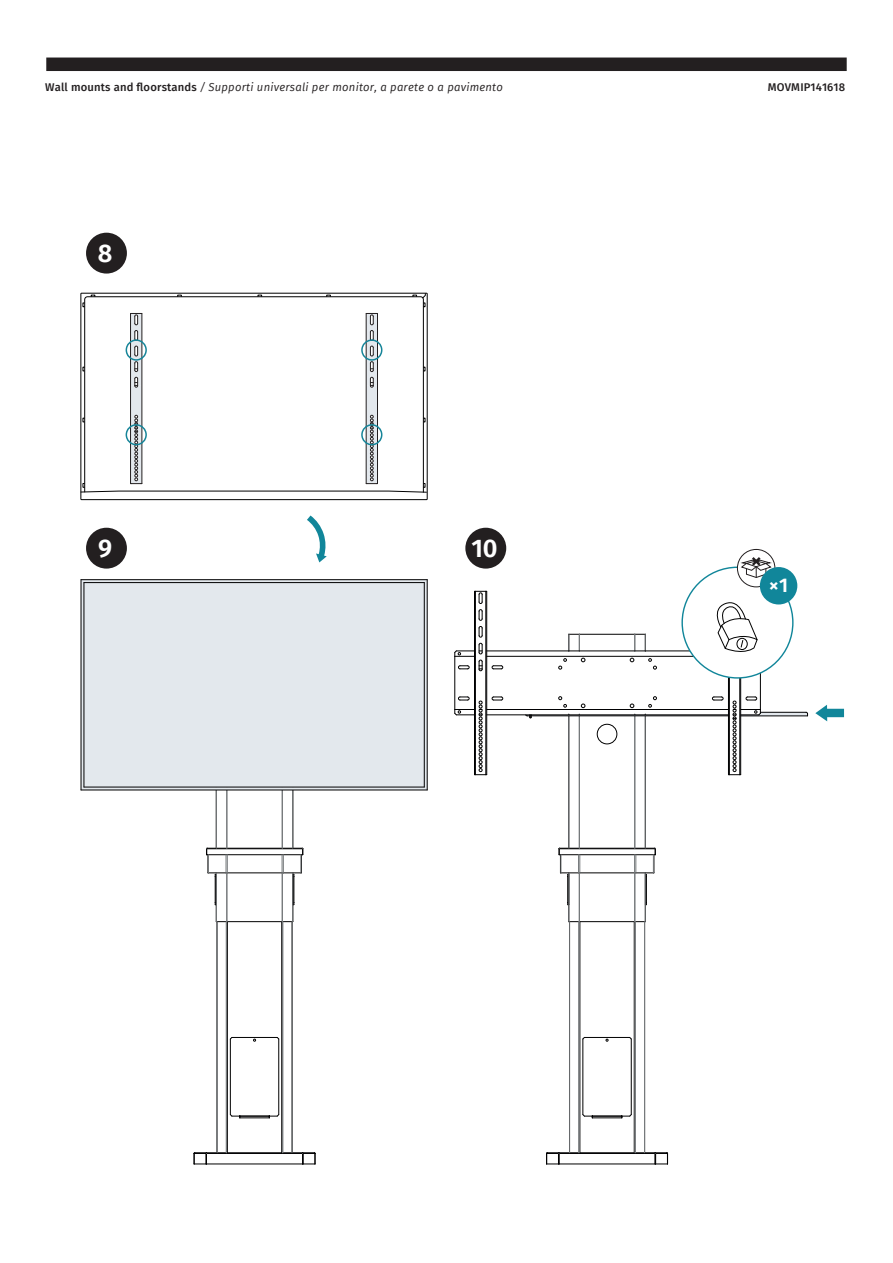
<style>
.page{position:relative;width:893px;height:1263px;background:#fff}
.page>*{position:absolute;margin:0;border:0;box-sizing:border-box;transform-origin:0 0}
.t1{font:600 25.5px "Fira Sans";color:#fff}
.t2{font:600 19.8px "Fira Sans";color:#fff}
.t3{font:italic 11.25px "Fira Sans";letter-spacing:.02em;color:#231f20}
.t4{font:500 11.25px "Fira Sans";letter-spacing:.01em;color:#231f20}
.s1{font-weight:500;font-style:normal}
</style>
<div class="page">
<div style="left:46px;top:58px;width:801px;height:13px;background:#231f20"></div>
<div style="left:81px;top:293px;width:346px;height:207px;border:1px solid #000001"></div>
<svg style="left:84px;top:296px;width:340px;height:17px"></svg>
<svg style="left:413px;top:293px;width:13px;height:14px"></svg>
<svg style="left:80px;top:313px;width:347px;height:180px"></svg>
<div style="left:126px;top:339px;width:21px;height:22px;border:2px solid #168599;border-radius:50%"></div>
<div style="left:361px;top:339px;width:21px;height:22px;border:2px solid #168599;border-radius:50%"></div>
<div style="left:126px;top:424px;width:21px;height:21px;border:2px solid #168599;border-radius:50%"></div>
<div style="left:361px;top:424px;width:21px;height:21px;border:2px solid #168599;border-radius:50%"></div>
<svg style="left:307px;top:515px;width:20px;height:47px"></svg>
<hr style="left:206px;top:1153px;width:97px;height:1px;background:#000001">
<hr style="left:206px;top:1163px;width:97px;height:1px;background:#000001">
<hr style="left:206px;top:1152px;width:97px;height:1px;background:#000001">
<hr style="left:207px;top:854px;width:96px;height:1px;background:#000001">
<hr style="left:207px;top:848px;width:95px;height:1px;background:#000001">
<hr style="left:227px;top:872px;width:55px;height:1px;background:#000001">
<hr style="left:232px;top:1037px;width:45px;height:1px;background:#000001">
<hr style="left:278px;top:1039px;width:1px;height:75px;background:#000001">
<hr style="left:230px;top:1039px;width:1px;height:75px;background:#000001">
<svg style="left:229px;top:1114px;width:51px;height:4px"></svg>
<hr style="left:281px;top:922px;width:1px;height:231px;background:#000001">
<hr style="left:227px;top:922px;width:1px;height:231px;background:#000001">
<hr style="left:227px;top:921px;width:55px;height:1px;background:#000001">
<hr style="left:293px;top:873px;width:1px;height:49px;background:#000001">
<hr style="left:293px;top:714px;width:1px;height:134px;background:#000001">
<svg style="left:302px;top:1152px;width:14px;height:12px"></svg>
<svg style="left:193px;top:1152px;width:14px;height:12px"></svg>
<svg style="left:282px;top:847px;width:22px;height:58px"></svg>
<svg style="left:206px;top:847px;width:22px;height:58px"></svg>
<hr style="left:282px;top:922px;width:1px;height:231px;background:#75797b">
<hr style="left:283px;top:922px;width:1px;height:231px;background:#75797b">
<hr style="left:226px;top:922px;width:1px;height:231px;background:#75797b">
<hr style="left:292px;top:922px;width:1px;height:231px;background:#75797b">
<hr style="left:217px;top:922px;width:1px;height:231px;background:#75797b">
<hr style="left:227px;top:873px;width:1px;height:49px;background:#75797b">
<hr style="left:227px;top:714px;width:1px;height:134px;background:#75797b">
<hr style="left:282px;top:873px;width:1px;height:49px;background:#75797b">
<hr style="left:282px;top:714px;width:1px;height:134px;background:#75797b">
<hr style="left:226px;top:714px;width:1px;height:134px;background:#75797b">
<hr style="left:226px;top:873px;width:1px;height:49px;background:#75797b">
<hr style="left:292px;top:714px;width:1px;height:134px;background:#75797b">
<hr style="left:292px;top:873px;width:1px;height:49px;background:#75797b">
<hr style="left:216px;top:873px;width:1px;height:49px;background:#75797b">
<hr style="left:216px;top:714px;width:1px;height:134px;background:#75797b">
<svg style="left:82px;top:580px;width:345px;height:210px;background:#b7bbbf"></svg>
<div style="left:84px;top:583px;width:340px;height:204px;background:#e3e8ed"></div>
<hr style="left:427px;top:580px;width:1px;height:210px;background:#000001">
<hr style="left:81px;top:579px;width:346px;height:1px;background:#000001">
<hr style="left:81px;top:580px;width:1px;height:210px;background:#000001">
<hr style="left:81px;top:790px;width:346px;height:1px;background:#000001">
<hr style="left:84px;top:582px;width:340px;height:1px;background:#000001">
<hr style="left:424px;top:583px;width:1px;height:204px;background:#000001">
<hr style="left:84px;top:787px;width:340px;height:1px;background:#000001">
<hr style="left:84px;top:583px;width:1px;height:204px;background:#000001">
<hr style="left:559px;top:1153px;width:96px;height:1px;background:#000001">
<hr style="left:559px;top:1163px;width:96px;height:1px;background:#000001">
<hr style="left:559px;top:1152px;width:96px;height:1px;background:#000001">
<hr style="left:559px;top:854px;width:96px;height:1px;background:#000001">
<hr style="left:560px;top:848px;width:95px;height:1px;background:#000001">
<hr style="left:580px;top:872px;width:55px;height:1px;background:#000001">
<hr style="left:584px;top:1037px;width:46px;height:1px;background:#000001">
<hr style="left:631px;top:1039px;width:1px;height:75px;background:#000001">
<hr style="left:582px;top:1039px;width:1px;height:75px;background:#000001">
<hr style="left:592px;top:1116px;width:30px;height:1px;background:#000001">
<hr style="left:592px;top:1117px;width:30px;height:1px;background:#000001">
<svg style="left:621px;top:1114px;width:11px;height:4px"></svg>
<svg style="left:582px;top:1114px;width:11px;height:4px"></svg>
<hr style="left:634px;top:922px;width:1px;height:231px;background:#000001">
<hr style="left:580px;top:922px;width:1px;height:231px;background:#000001">
<div style="left:597px;top:724px;width:20px;height:20px;border:1px solid #000001;border-radius:50%"></div>
<hr style="left:579px;top:634px;width:56px;height:1px;background:#000001">
<hr style="left:579px;top:921px;width:56px;height:1px;background:#000001">
<hr style="left:568px;top:714px;width:1px;height:134px;background:#000001">
<hr style="left:568px;top:873px;width:1px;height:49px;background:#000001">
<svg style="left:654px;top:1152px;width:14px;height:12px"></svg>
<svg style="left:546px;top:1152px;width:14px;height:12px"></svg>
<svg style="left:634px;top:847px;width:22px;height:58px"></svg>
<svg style="left:558px;top:847px;width:22px;height:58px"></svg>
<hr style="left:579px;top:922px;width:1px;height:231px;background:#75797b">
<hr style="left:635px;top:922px;width:1px;height:231px;background:#75797b">
<hr style="left:578px;top:922px;width:1px;height:231px;background:#75797b">
<hr style="left:644px;top:922px;width:1px;height:231px;background:#75797b">
<hr style="left:569px;top:922px;width:1px;height:231px;background:#75797b">
<hr style="left:634px;top:714px;width:1px;height:134px;background:#75797b">
<hr style="left:634px;top:873px;width:1px;height:49px;background:#75797b">
<hr style="left:635px;top:873px;width:1px;height:49px;background:#75797b">
<hr style="left:635px;top:714px;width:1px;height:134px;background:#75797b">
<hr style="left:579px;top:714px;width:1px;height:134px;background:#75797b">
<hr style="left:579px;top:873px;width:1px;height:49px;background:#75797b">
<svg style="left:634px;top:634px;width:12px;height:17px"></svg>
<hr style="left:645px;top:714px;width:1px;height:134px;background:#75797b">
<hr style="left:645px;top:873px;width:1px;height:49px;background:#75797b">
<hr style="left:569px;top:873px;width:1px;height:49px;background:#75797b">
<hr style="left:569px;top:714px;width:1px;height:134px;background:#75797b">
<svg style="left:568px;top:634px;width:12px;height:17px"></svg>
<div style="left:86px;top:233px;width:41px;height:41px;background:#231f20;border-radius:50%"></div>
<div style="left:86px;top:528px;width:41px;height:41px;background:#231f20;border-radius:50%"></div>
<div style="left:465px;top:528px;width:41px;height:41px;background:#231f20;border-radius:50%"></div>
<hr style="left:527px;top:715px;width:201px;height:1px;background:#000001">
<hr style="left:739px;top:591px;width:1px;height:184px;background:#000001">
<hr style="left:740px;top:591px;width:1px;height:184px;background:#000001">
<hr style="left:729px;top:591px;width:1px;height:184px;background:#000001">
<hr style="left:728px;top:591px;width:1px;height:184px;background:#000001">
<hr style="left:475px;top:591px;width:1px;height:184px;background:#000001">
<hr style="left:486px;top:591px;width:1px;height:184px;background:#000001">
<hr style="left:474px;top:591px;width:1px;height:184px;background:#000001">
<svg style="left:475px;top:591px;width:12px;height:46px"></svg>
<hr style="left:487px;top:656px;width:241px;height:1px;background:#000001">
<hr style="left:487px;top:651px;width:241px;height:1px;background:#000001">
<hr style="left:487px;top:714px;width:241px;height:1px;background:#000001">
<hr style="left:487px;top:709px;width:241px;height:1px;background:#000001">
<svg style="left:454px;top:696px;width:49px;height:79px"></svg>
<svg style="left:454px;top:643px;width:29px;height:28px"></svg>
<svg style="left:492px;top:665px;width:11px;height:5px"></svg>
<svg style="left:712px;top:696px;width:96px;height:79px"></svg>
<svg style="left:581px;top:704px;width:4px;height:4px"></svg>
<svg style="left:581px;top:658px;width:4px;height:4px"></svg>
<svg style="left:630px;top:704px;width:4px;height:4px"></svg>
<svg style="left:630px;top:658px;width:4px;height:4px"></svg>
<svg style="left:558px;top:696px;width:9px;height:11px"></svg>
<svg style="left:558px;top:658px;width:9px;height:11px"></svg>
<svg style="left:648px;top:696px;width:9px;height:11px"></svg>
<svg style="left:648px;top:658px;width:9px;height:11px"></svg>
<hr style="left:454px;top:656px;width:1px;height:53px;background:#000001">
<hr style="left:760px;top:656px;width:1px;height:53px;background:#000001">
<svg style="left:525px;top:714px;width:7px;height:4px"></svg>
<svg style="left:815px;top:705px;width:29px;height:16px"></svg>
<div style="left:682px;top:567px;width:111px;height:111px;background:#fff;border-radius:50%"></div>
<svg style="left:737px;top:549px;width:38px;height:38px"></svg>
<svg style="left:741px;top:554px;width:30px;height:24px"></svg>
<div style="left:760px;top:567px;width:37px;height:37px;background:#11869a;border-radius:50%"></div>
<svg style="left:710px;top:591px;width:51px;height:80px"></svg>
<p class="t3" style="left:45px;top:79px;width:459px"><span class="s1">Wall mounts and floorstands</span> / Supporti universali per monitor, a parete o a pavimento</p>
<p class="t4" style="left:768px;top:78px;width:79px">MOVMIP141618</p>
<h1 class="t1" style="left:98px;top:232px;width:16px">8</h1>
<h1 class="t1" style="left:98px;top:527px;width:16px">9</h1>
<h1 class="t1" style="left:471px;top:527px;width:28px">10</h1>
<h2 class="t2" style="left:769px;top:569px;width:21px">×1</h2>
</div>
